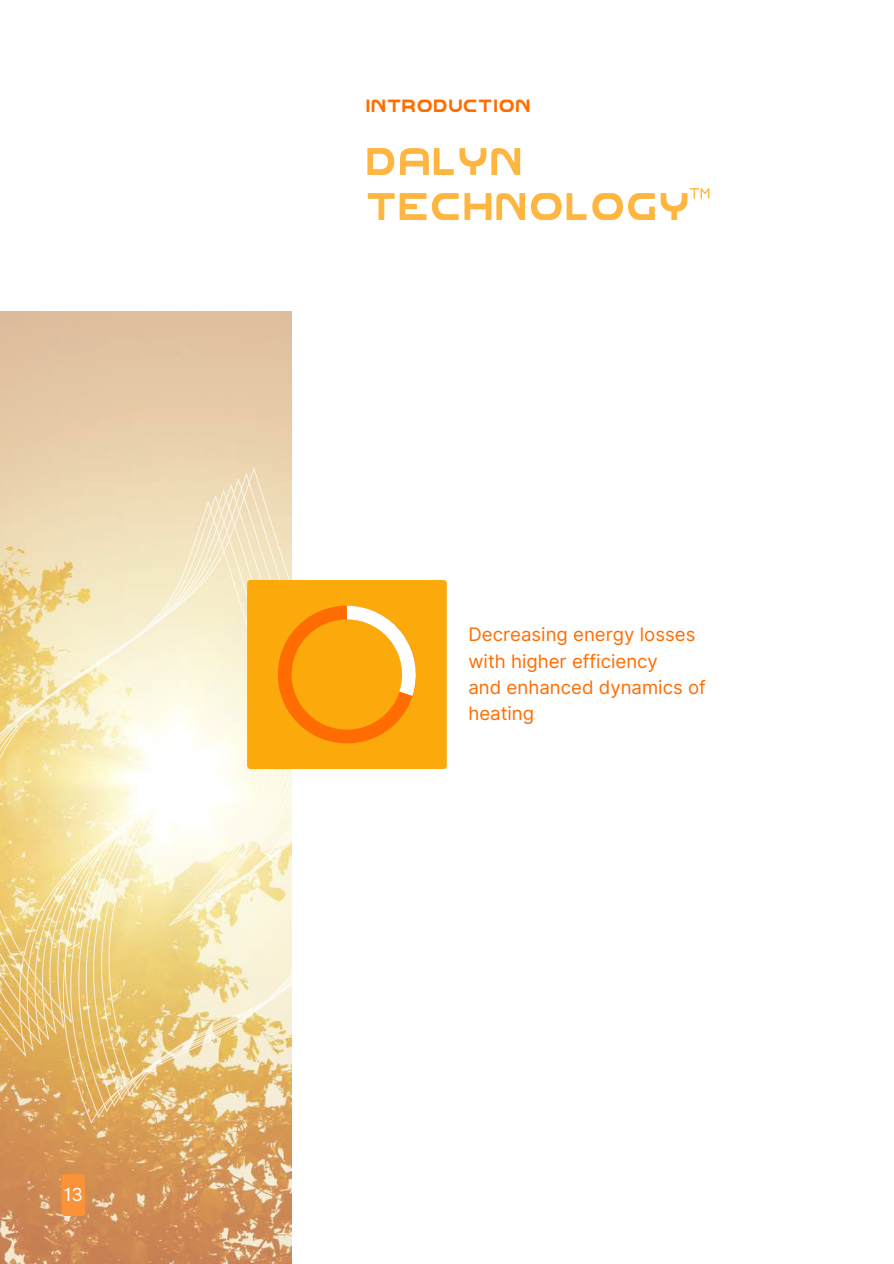
<style>
.page{position:relative;width:894px;height:1264px;background:#fff}
.page>*{position:absolute;margin:0;border:0;box-sizing:border-box;transform-origin:0 0}
.t1{font:700 53.7px/45px "Technical Forest";color:#ffb641}
.t2{font:700 24.75px "Technical Forest";color:#ff6c01}
.t3{font:18.6px/26.1px "Inter";color:#ff6c01}
.t4{font:18px "Inter";color:#fff}
</style>
<div class="page">
<img style="left:0;top:312px;width:291px;height:950px">
<svg style="left:0;top:466px;width:292px;height:624px;background:#f2e1b2"></svg>
<svg style="left:689px;top:188px;width:20px;height:11px"></svg>
<div style="left:61px;top:1174px;width:24px;height:41px;background:#fa9337;border-radius:3px"></div>
<svg style="left:247px;top:580px;width:199px;height:189px;background:#fca615"></svg>
<p class="t4" style="left:64px;top:1183px;width:21px">13</p>
<h2 class="t2" style="left:365px;top:91px;width:167px">INTRODUCTION</h2>
<h1 class="t1" style="left:365px;top:133px;width:326px">DALYN<br>TECHNOLOGY</h1>
<p class="t3" style="left:468px;top:621px;width:239px">Decreasing energy losses with higher efficiency<br>and enhanced dynamics of heating</p>
</div>
